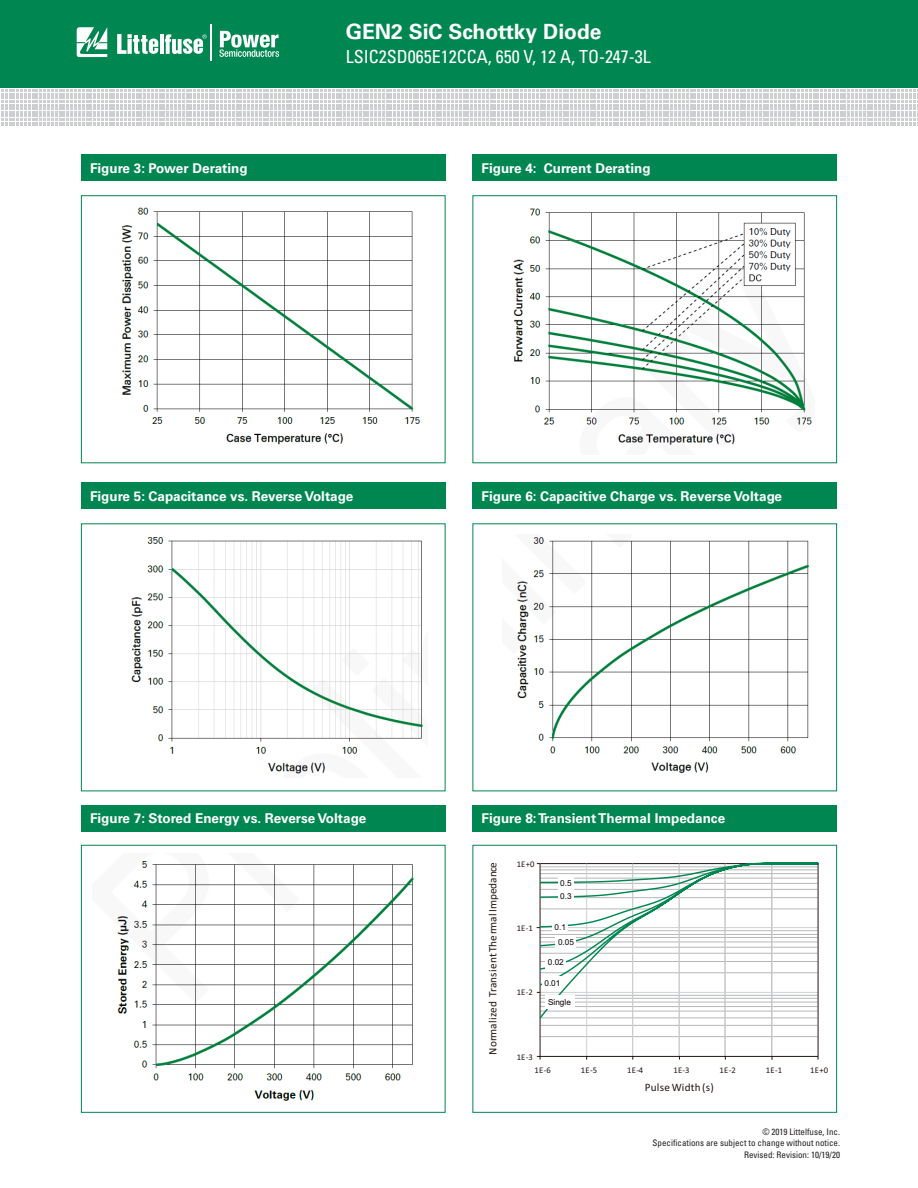
<style>
.page{position:relative;width:918px;height:1188px;background:#fff}
.page>*{position:absolute;margin:0;border:0;box-sizing:border-box;transform-origin:0 0}
.t1{font:700 21px "Univers LT Std";color:#fff}
.t2{font:condensed 18px "Univers LT Std";color:#fff}
.t3{font:700 13.5px "Univers LT Std";color:#fff}
.t4{font:11.25px "Calibri";letter-spacing:.005em;color:#221713}
.t5{font:condensed 9px/10.8px "Univers LT Std";color:#231f20;text-align:right}
.t6{font:8.7px "Calibri";letter-spacing:.03em;color:#221713}
.t7{font:8.25px/12.5px "Arial";color:#030303}
</style>
<div class="page">
<div style="left:0;top:0;width:918px;height:88px;background:#008751"></div>
<svg style="left:1px;top:89px;width:917px;height:35px"></svg>
<hr style="left:211px;top:24px;width:1px;height:37px;background:#fff">
<svg style="left:219px;top:31px;width:60px;height:26px"></svg>
<svg style="left:77px;top:27px;width:30px;height:30px"></svg>
<hr style="left:160px;top:34px;width:3px;height:20px;background:#fff">
<svg style="left:117px;top:34px;width:41px;height:20px"></svg>
<svg style="left:165px;top:34px;width:42px;height:20px"></svg>
<div style="left:81px;top:482px;width:365px;height:27px;background:#008751"></div>
<div style="left:472px;top:154px;width:365px;height:27px;background:#008751"></div>
<img style="left:513px;top:208px;width:299px;height:237px">
<div style="left:472px;top:195px;width:365px;height:268px;border:1px solid #008751"></div>
<img style="left:131px;top:537px;width:292px;height:237px">
<img style="left:122px;top:207px;width:299px;height:238px">
<div style="left:81px;top:195px;width:365px;height:268px;border:1px solid #008751"></div>
<div style="left:81px;top:154px;width:365px;height:27px;background:#008751"></div>
<div style="left:472px;top:482px;width:365px;height:27px;background:#008751"></div>
<img style="left:517px;top:537px;width:293px;height:237px">
<div style="left:81px;top:805px;width:365px;height:27px;background:#008751"></div>
<div style="left:472px;top:805px;width:365px;height:27px;background:#008751"></div>
<img style="left:117px;top:861px;width:297px;height:240px">
<div style="left:81px;top:845px;width:365px;height:268px;border:1px solid #008751"></div>
<hr style="left:540px;top:1025px;width:278px;height:1px;background:#b6b7b9">
<hr style="left:540px;top:1036px;width:278px;height:1px;background:#b6b7b9">
<hr style="left:771px;top:864px;width:1px;height:192px;background:#b6b7b9">
<hr style="left:772px;top:864px;width:1px;height:192px;background:#cfd0d1">
<hr style="left:725px;top:864px;width:1px;height:192px;background:#cfd0d1">
<hr style="left:632px;top:864px;width:1px;height:192px;background:#cfd0d1">
<hr style="left:586px;top:864px;width:1px;height:192px;background:#cfd0d1">
<hr style="left:679px;top:864px;width:1px;height:192px;background:#cfd0d1">
<hr style="left:540px;top:864px;width:1px;height:192px;background:#221713">
<svg style="left:538px;top:862px;width:281px;height:158px"></svg>
<div style="left:558px;top:876px;width:16px;height:14px;background:#fff"></div>
<div style="left:558px;top:889px;width:16px;height:13px;background:#fff"></div>
<div style="left:552px;top:920px;width:16px;height:13px;background:#fff"></div>
<div style="left:556px;top:935px;width:20px;height:13px;background:#fff"></div>
<div style="left:546px;top:955px;width:20px;height:14px;background:#fff"></div>
<div style="left:546px;top:996px;width:29px;height:13px;background:#fff"></div>
<div style="left:542px;top:976px;width:20px;height:14px;background:#fff"></div>
<hr style="left:540px;top:1056px;width:278px;height:1px;background:#221713">
<hr style="left:818px;top:864px;width:1px;height:192px;background:#221713">
<div style="left:472px;top:845px;width:365px;height:268px;border:1px solid #008751"></div>
<h1 class="t1" style="left:346px;top:20px;width:257px">GEN2 SiC Schottky Diode</h1>
<h2 class="t2" style="left:346px;top:45px;width:307px">LSIC2SD065E12CCA, 650 V, 12 A, TO-247-3L</h2>
<p class="t3" style="left:90px;top:160px;width:159px">Figure 3: Power Derating</p>
<p class="t3" style="left:482px;top:160px;width:171px">Figure 4: Current Derating</p>
<p class="t3" style="left:90px;top:488px;width:265px">Figure 5: Capacitance vs. Reverse Voltage</p>
<p class="t3" style="left:482px;top:488px;width:302px">Figure 6: Capacitive Charge vs. Reverse Voltage</p>
<p class="t3" style="left:90px;top:811px;width:278px">Figure 7: Stored Energy vs. Reverse Voltage</p>
<p class="t3" style="left:482px;top:811px;width:245px">Figure 8: Transient Thermal Impedance</p>
<p class="t4" style="left:485px;top:1055px;width:194px;rotate:-90deg">Normalized Transient Thermal Impedance</p>
<p class="t6" style="left:517px;top:858px;width:19px">1E+0</p>
<p class="t6" style="left:517px;top:922px;width:18px">1E-1</p>
<p class="t6" style="left:517px;top:986px;width:18px">1E-2</p>
<p class="t7" style="left:560px;top:877px;width:13px">0.5<br>0.3</p>
<p class="t7" style="left:558px;top:919px;width:17px;line-height:15.3px;text-indent:-3px">0.1<br>0.05</p>
<p class="t7" style="left:548px;top:956px;width:17px">0.02</p>
<p class="t7" style="left:548px;top:996px;width:24px">Single</p>
<p class="t7" style="left:544px;top:977px;width:17px">0.01</p>
<p class="t6" style="left:517px;top:1051px;width:18px">1E-3</p>
<p class="t6" style="left:534px;top:1064px;width:18px">1E-6</p>
<p class="t6" style="left:581px;top:1064px;width:18px">1E-5</p>
<p class="t6" style="left:627px;top:1064px;width:18px">1E-4</p>
<p class="t6" style="left:673px;top:1064px;width:18px">1E-3</p>
<p class="t6" style="left:720px;top:1064px;width:18px">1E-2</p>
<p class="t6" style="left:766px;top:1064px;width:18px">1E-1</p>
<p class="t6" style="left:810px;top:1064px;width:19px">1E+0</p>
<p class="t4" style="left:645px;top:1079px;width:70px">Pulse Width (s)</p>
<p class="t5" style="left:653px;top:1126px;width:189px">© 2019 Littelfuse, Inc.<br>Specifications are subject to change without notice.</p>
<p class="t5" style="left:744px;top:1149px;width:97px">Revised: Revision: 10/19/20</p>
</div>
